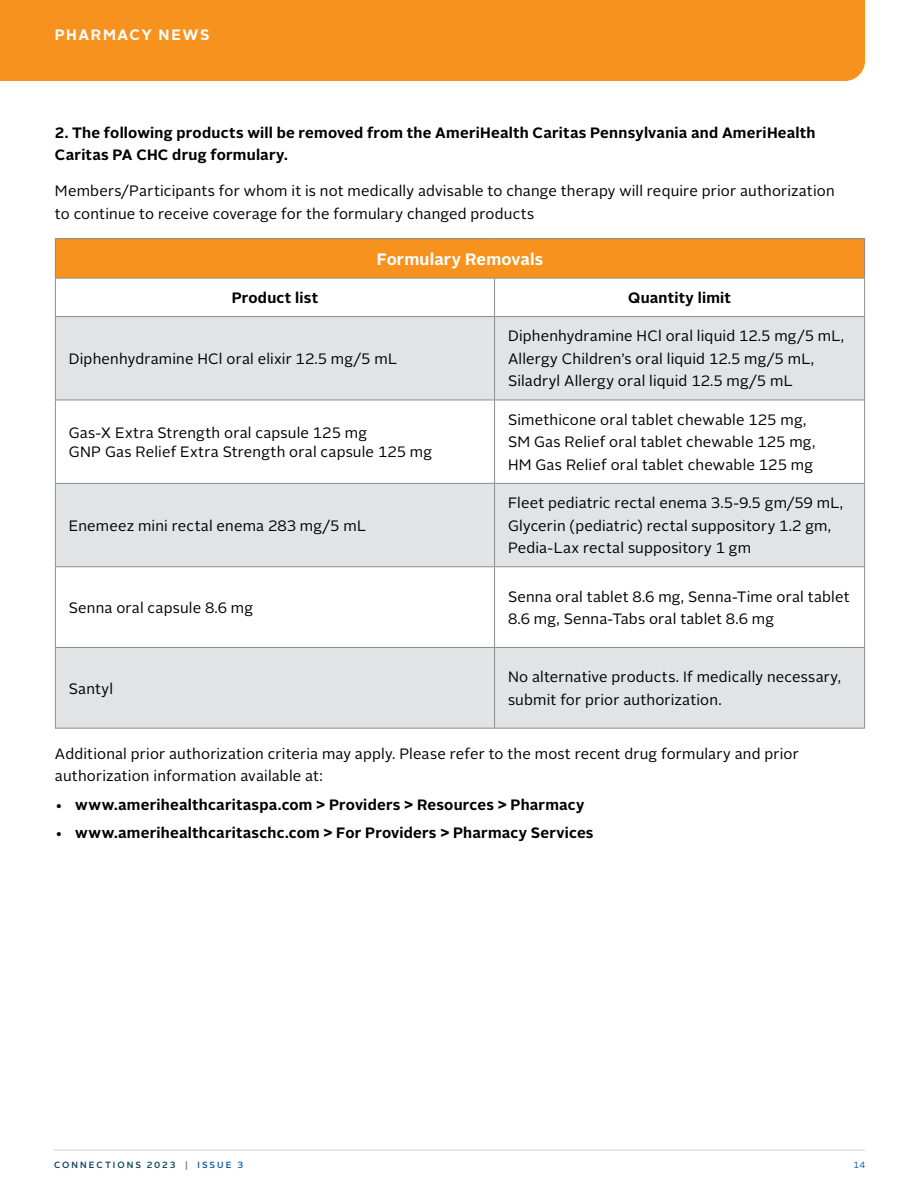
<style>
.page{position:relative;width:918px;height:1188px;background:#fff}
.page>*{position:absolute;margin:0;border:0;box-sizing:border-box;transform-origin:0 0}
.Body_Copy{font:700 16.5px "Alright Sans";letter-spacing:.01em;color:#fff}
.Body_Copy-2{font:15px/22.5px "Alright Sans";letter-spacing:.01em;color:#000}
.Body_Copy-3{font:700 15px/22.5px "Alright Sans";letter-spacing:.015em;color:#000}
.t1{font:700 15px "Alright Sans";letter-spacing:.105em;color:#fff}
.t2{font:500 9px "Alright Sans";letter-spacing:.23em;color:#003a5d}
.t3{font:9px "Alright Sans";color:#0058a4}
.s1{font-weight:400}
.s2{color:#6d6e71}
.s3{color:#0058a4}
</style>
<div class="page">
<div style="left:55px;top:239px;width:810px;height:39px;background:#f7921e"></div>
<svg style="left:56px;top:317px;width:808px;height:411px;fill:#e2e3e4"></svg>
<hr style="left:864px;top:239px;width:1px;height:39px;background:#8b8e90">
<hr style="left:55px;top:238px;width:440px;height:1px;background:#8b8e90">
<hr style="left:55px;top:239px;width:1px;height:39px;background:#8b8e90">
<hr style="left:495px;top:238px;width:370px;height:1px;background:#8b8e90">
<hr style="left:55px;top:278px;width:440px;height:1px;background:#8b8e90">
<hr style="left:55px;top:279px;width:1px;height:37px;background:#8b8e90">
<hr style="left:495px;top:278px;width:370px;height:1px;background:#8b8e90">
<hr style="left:494px;top:279px;width:1px;height:37px;background:#8b8e90">
<hr style="left:864px;top:279px;width:1px;height:37px;background:#8b8e90">
<hr style="left:55px;top:316px;width:440px;height:1px;background:#8b8e90">
<hr style="left:55px;top:317px;width:1px;height:83px;background:#8b8e90">
<hr style="left:495px;top:316px;width:370px;height:1px;background:#8b8e90">
<hr style="left:494px;top:317px;width:1px;height:83px;background:#8b8e90">
<hr style="left:864px;top:317px;width:1px;height:83px;background:#8b8e90">
<hr style="left:55px;top:400px;width:440px;height:1px;background:#8b8e90">
<hr style="left:55px;top:400px;width:1px;height:83px;background:#8b8e90">
<hr style="left:495px;top:400px;width:370px;height:1px;background:#8b8e90">
<hr style="left:494px;top:400px;width:1px;height:83px;background:#8b8e90">
<hr style="left:864px;top:400px;width:1px;height:83px;background:#8b8e90">
<hr style="left:55px;top:483px;width:440px;height:1px;background:#8b8e90">
<hr style="left:55px;top:484px;width:1px;height:82px;background:#8b8e90">
<hr style="left:495px;top:483px;width:370px;height:1px;background:#8b8e90">
<hr style="left:494px;top:484px;width:1px;height:82px;background:#8b8e90">
<hr style="left:864px;top:484px;width:1px;height:82px;background:#8b8e90">
<hr style="left:55px;top:566px;width:440px;height:1px;background:#8b8e90">
<hr style="left:55px;top:567px;width:1px;height:80px;background:#8b8e90">
<hr style="left:495px;top:566px;width:370px;height:1px;background:#8b8e90">
<hr style="left:494px;top:567px;width:1px;height:80px;background:#8b8e90">
<hr style="left:864px;top:567px;width:1px;height:80px;background:#8b8e90">
<hr style="left:55px;top:647px;width:440px;height:1px;background:#8b8e90">
<hr style="left:55px;top:648px;width:1px;height:80px;background:#8b8e90">
<hr style="left:495px;top:647px;width:370px;height:1px;background:#8b8e90">
<hr style="left:494px;top:648px;width:1px;height:80px;background:#8b8e90">
<hr style="left:864px;top:648px;width:1px;height:80px;background:#8b8e90">
<hr style="left:55px;top:728px;width:440px;height:1px;background:#8b8e90">
<hr style="left:495px;top:728px;width:370px;height:1px;background:#8b8e90">
<div style="left:0;top:0;width:865px;height:81px;background:#f7921e"></div>
<hr style="left:54px;top:1150px;width:811px;height:1px;background:#d1d3d4">
<p class="t1" style="left:55px;top:24px;width:156px">PHARMACY NEWS</p>
<p class="Body_Copy-3" style="left:55px;top:121px;width:762px">2. The following products will be removed from the AmeriHealth Caritas Pennsylvania and AmeriHealth<br>Caritas PA CHC drug formulary.</p>
<p class="Body_Copy-2" style="left:55px;top:180px;width:781px">Members/Participants for whom it is not medically advisable to change therapy will require prior authorization to continue to receive coverage for the formulary changed products</p>
<p class="Body_Copy" style="left:377px;top:247px;width:168px">Formulary Removals</p>
<p class="Body_Copy-3" style="left:232px;top:287px;width:88px">Product list</p>
<p class="Body_Copy-3" style="left:628px;top:287px;width:104px">Quantity limit</p>
<p class="Body_Copy-2" style="left:69px;top:348px;width:330px">Diphenhydramine HCl oral elixir 12.5 mg/5 mL</p>
<p class="Body_Copy-2" style="left:69px;top:423px;width:365px;line-height:19.5px">Gas-X Extra Strength oral capsule 125 mg<br>GNP Gas Relief Extra Strength oral capsule 125 mg</p>
<p class="Body_Copy-2" style="left:69px;top:515px;width:299px">Enemeez mini rectal enema 283 mg/5 mL</p>
<p class="Body_Copy-2" style="left:508px;top:325px;width:338px">Diphenhydramine HCl oral liquid 12.5 mg/5 mL,<br>Allergy Children’s oral liquid 12.5 mg/5 mL,<br>Siladryl Allergy oral liquid 12.5 mg/5 mL</p>
<p class="Body_Copy-2" style="left:508px;top:409px;width:309px">Simethicone oral tablet chewable 125 mg,<br>SM Gas Relief oral tablet chewable 125 mg,<br>HM Gas Relief oral tablet chewable 125 mg</p>
<p class="Body_Copy-2" style="left:508px;top:492px;width:337px">Fleet pediatric rectal enema 3.5-9.5 gm/59 mL,<br>Glycerin (pediatric) rectal suppository 1.2 gm,<br>Pedia-Lax rectal suppository 1 gm</p>
<p class="Body_Copy-2" style="left:69px;top:597px;width:186px">Senna oral capsule 8.6 mg</p>
<p class="Body_Copy-2" style="left:508px;top:585px;width:343px">Senna oral tablet 8.6 mg, Senna-Time oral tablet<br>8.6 mg, Senna-Tabs oral tablet 8.6 mg</p>
<p class="Body_Copy-2" style="left:69px;top:677px;width:46px">Santyl</p>
<p class="Body_Copy-2" style="left:508px;top:666px;width:334px">No alternative products. If medically necessary, submit for prior authorization.</p>
<p class="Body_Copy-2" style="left:55px;top:742px;width:745px">Additional prior authorization criteria may apply. Please refer to the most recent drug formulary and prior authorization information available at:</p>
<p class="Body_Copy-3" style="left:55px;top:793px;width:531px"><span class="s1">•</span> www.amerihealthcaritaspa.com &gt; Providers &gt; Resources &gt; Pharmacy</p>
<p class="Body_Copy-3" style="left:55px;top:822px;width:540px"><span class="s1">•</span> www.amerihealthcaritaschc.com &gt; For Providers &gt; Pharmacy Services</p>
<p class="t2" style="left:54px;top:1159px;width:190px">CONNECTIONS 2023 <span class="s2">|</span> <span class="s3">ISSUE 3</span></p>
<p class="t3" style="left:853px;top:1159px;width:13px">14</p>
</div>
